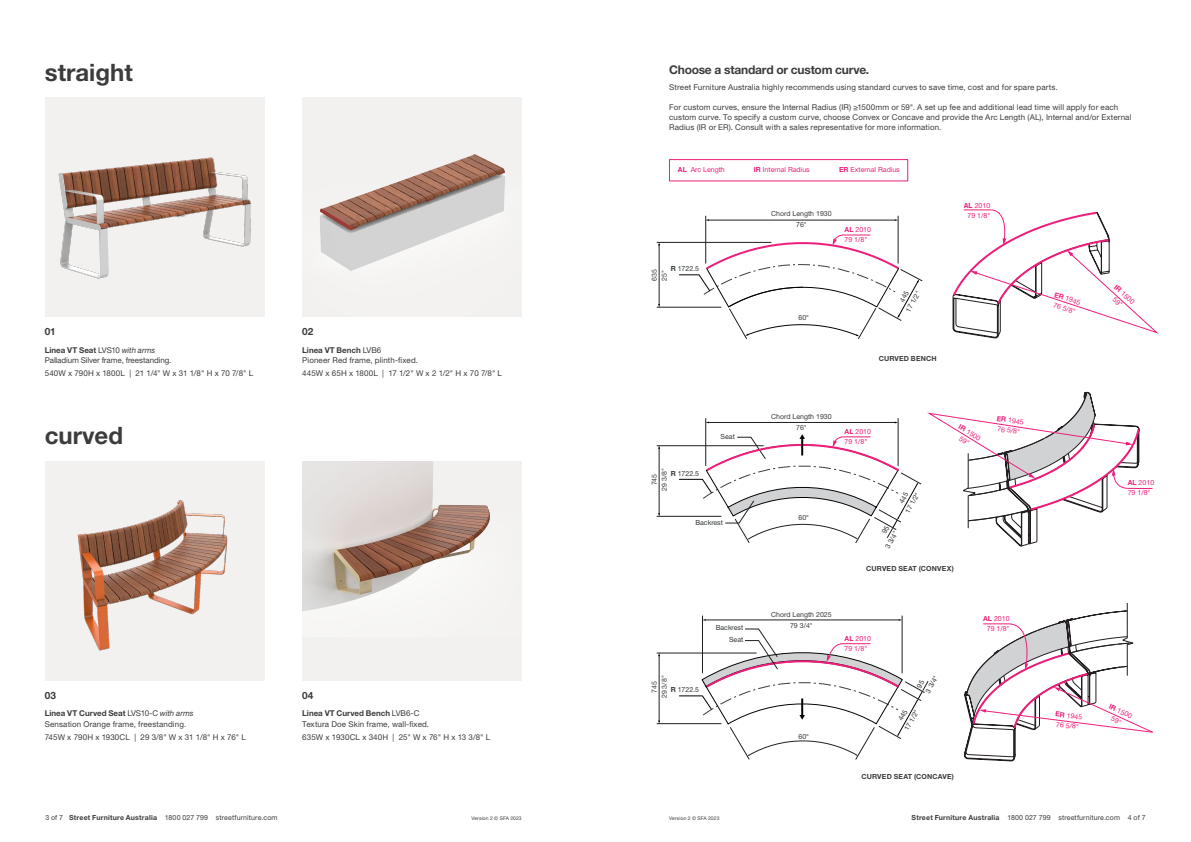
<style>
.page{position:relative;width:1191px;height:842px;background:#fff}
.page>*{position:absolute;margin:0;border:0;box-sizing:border-box;transform-origin:0 0}
.t1{font:700 24px "Helvetica Neue LT Pro";color:#3c3c3c}
.t2{font:700 12px "Helvetica Neue LT Pro";letter-spacing:-.02em;color:#3c3c3c}
.t3{font:700 10px "Helvetica Neue LT Pro";letter-spacing:-.005em;color:#3b3c3c}
.t4{font:8px/10px "Helvetica Neue LT Pro";letter-spacing:.015em;color:#3c3c3c}
.t5{font:8px "Helvetica Neue LT Pro";letter-spacing:.01em;color:#3b3c3c}
.t6{font:700 8px "Helvetica Neue LT Pro";color:#3b3c3c}
.t7{font:8px "Helvetica Neue LT Pro";letter-spacing:-.01em;color:#3b3c3c}
.t8{font:7px "Helvetica Neue LT Pro";color:#ee1e7b}
.t9{font:7px "Helvetica Neue LT Pro";letter-spacing:.02em;color:#3b3c3c}
.t10{font:7px "Helvetica Neue LT Pro";color:#323739}
.t11{font:7px "Helvetica Neue LT Pro";color:#3c3c3c}
.t12{font:700 7px "Helvetica Neue LT Pro";letter-spacing:.025em;color:#3c3c3c}
.t13{font:5px "Helvetica Neue LT Pro";letter-spacing:.02em;color:#3b3c3c}
.s1{font-weight:700}
.s2{font-weight:400}
.s3{font-weight:400;font-style:italic}
</style>
<div class="page">
<div style="left:45px;top:97px;width:219px;height:220px;background:#f2f1ef"></div>
<img style="left:58px;top:157px;width:193px;height:122px">
<div style="left:45px;top:461px;width:219px;height:220px;background:#f2f1ef"></div>
<img style="left:77px;top:500px;width:151px;height:151px">
<img style="left:302px;top:97px;width:220px;height:220px">
<div style="left:302px;top:461px;width:220px;height:220px;background:#f2f1ef"></div>
<img style="left:302px;top:461px;width:188px;height:150px">
<div style="left:669px;top:159px;width:239px;height:22px;border:1px solid #ee1e7b"></div>
<hr style="left:705px;top:216px;width:1px;height:48px;background:#231f20">
<hr style="left:898px;top:216px;width:1px;height:48px;background:#231f20">
<hr style="left:708px;top:220px;width:187px;height:1px;background:#231f20">
<hr style="left:702px;top:616px;width:1px;height:57px;background:#231f20">
<hr style="left:902px;top:616px;width:1px;height:57px;background:#231f20">
<hr style="left:705px;top:620px;width:194px;height:1px;background:#231f20">
<hr style="left:656px;top:242px;width:115px;height:1px;background:#231f20">
<hr style="left:656px;top:445px;width:107px;height:1px;background:#231f20">
<hr style="left:656px;top:653px;width:100px;height:1px;background:#231f20">
<hr style="left:656px;top:307px;width:65px;height:1px;background:#231f20">
<hr style="left:656px;top:516px;width:65px;height:1px;background:#231f20">
<hr style="left:656px;top:723px;width:65px;height:1px;background:#231f20">
<hr style="left:659px;top:244px;width:1px;height:61px;background:#231f20">
<hr style="left:659px;top:447px;width:1px;height:67px;background:#231f20">
<hr style="left:659px;top:655px;width:1px;height:67px;background:#231f20">
<svg style="left:964px;top:603px;width:189px;height:158px"></svg>
<svg style="left:952px;top:209px;width:207px;height:129px"></svg>
<svg style="left:679px;top:629px;width:249px;height:131px"></svg>
<svg style="left:679px;top:392px;width:474px;height:155px"></svg>
<svg style="left:679px;top:234px;width:243px;height:105px"></svg>
<p class="t1" style="left:45px;top:57px;width:89px">straight</p>
<p class="t2" style="left:669px;top:62px;width:202px">Choose a standard or custom curve.</p>
<p class="t4" style="left:669px;top:82px;width:390px">Street Furniture Australia highly recommends using standard curves to save time, cost and for spare parts.</p>
<p class="t4" style="left:669px;top:102px;width:464px">For custom curves, ensure the Internal Radius (IR) ≥1500mm or 59". A set up fee and additional lead time will apply for each custom curve. To specify a custom curve, choose Convex or Concave and provide the Arc Length (AL), Internal and/or External<br>Radius (IR or ER). Consult with a sales representative for more information.</p>
<p class="t8" style="left:678px;top:166px;width:48px"><span class="s1">AL</span> Arc Length</p>
<p class="t8" style="left:753px;top:166px;width:57px"><span class="s1">IR</span> Internal Radius</p>
<p class="t8" style="left:839px;top:166px;width:62px"><span class="s1">ER</span> External Radius</p>
<p class="t11" style="left:771px;top:210px;width:62px">Chord Length 1930</p>
<p class="t11" style="left:796px;top:221px;width:12px">76"</p>
<p class="t8" style="left:844px;top:225px;width:28px"><span class="s1">AL</span> 2010</p>
<p class="t8" style="left:844px;top:235px;width:24px">79 1/8"</p>
<p class="t8" style="left:964px;top:201px;width:28px"><span class="s1">AL</span> 2010</p>
<p class="t8" style="left:967px;top:211px;width:24px">79 1/8"</p>
<p class="t10" style="left:670px;top:264px;width:30px"><span class="s1">R</span> 1722.5</p>
<p class="t11" style="left:650px;top:281px;width:13px;rotate:-90deg">635</p>
<p class="t11" style="left:660px;top:280px;width:12px;rotate:-90deg">25"</p>
<p class="t10" style="left:798px;top:313px;width:12px">60°</p>
<p class="t10" style="left:904px;top:309px;width:24px;rotate:-61deg">17 1/2"</p>
<p class="t8" style="left:1056px;top:290px;width:29px;rotate:18deg"><span class="s1">ER</span> 1945</p>
<p class="t8" style="left:1055px;top:300px;width:24px;rotate:18deg">76 5/8"</p>
<p class="t8" style="left:1118px;top:283px;width:26px;rotate:42deg"><span class="s1">IR</span> 1500</p>
<p class="t3" style="left:45px;top:326px;width:12px">01</p>
<p class="t6" style="left:45px;top:345px;width:112px">Linea VT Seat <span class="s2">LVS10</span> <span class="s3">with arms</span></p>
<p class="t7" style="left:45px;top:355px;width:128px">Palladium Silver frame, freestanding.</p>
<p class="t5" style="left:45px;top:368px;width:210px">540W x 790H x 1800L | 21 1/4" W x 31 1/8" H x 70 7/8" L</p>
<p class="t3" style="left:302px;top:326px;width:13px">02</p>
<p class="t6" style="left:302px;top:345px;width:80px">Linea VT Bench <span class="s2">LVB6</span></p>
<p class="t5" style="left:302px;top:355px;width:117px">Pioneer Red frame, plinth-fixed.</p>
<p class="t4" style="left:302px;top:368px;width:201px">445W x 65H x 1800L | 17 1/2" W x 2 1/2" H x 70 7/8" L</p>
<p class="t12" style="left:878px;top:354px;width:60px">CURVED BENCH</p>
<p class="t1" style="left:45px;top:421px;width:80px">curved</p>
<p class="t10" style="left:720px;top:433px;width:16px">Seat</p>
<p class="t11" style="left:771px;top:412px;width:62px">Chord Length 1930</p>
<p class="t11" style="left:796px;top:423px;width:12px">76"</p>
<p class="t8" style="left:844px;top:427px;width:28px"><span class="s1">AL</span> 2010</p>
<p class="t8" style="left:844px;top:437px;width:24px">79 1/8"</p>
<p class="t8" style="left:961px;top:423px;width:26px;rotate:31deg"><span class="s1">IR</span> 1500</p>
<p class="t8" style="left:997px;top:414px;width:29px;rotate:9deg"><span class="s1">ER</span> 1945</p>
<p class="t8" style="left:998px;top:424px;width:24px;rotate:9deg">76 5/8"</p>
<p class="t11" style="left:650px;top:485px;width:13px;rotate:-90deg">745</p>
<p class="t11" style="left:660px;top:491px;width:24px;rotate:-90deg">29 3/8"</p>
<p class="t10" style="left:670px;top:469px;width:30px"><span class="s1">R</span> 1722.5</p>
<p class="t10" style="left:903px;top:511px;width:24px;rotate:-61deg">17 1/2"</p>
<p class="t8" style="left:1127px;top:479px;width:28px"><span class="s1">AL</span> 2010</p>
<p class="t8" style="left:1127px;top:489px;width:24px">79 1/8"</p>
<p class="t10" style="left:695px;top:518px;width:29px">Backrest</p>
<p class="t10" style="left:798px;top:514px;width:12px">60°</p>
<p class="t10" style="left:883px;top:546px;width:20px;rotate:-61deg">3 3/4"</p>
<p class="t12" style="left:866px;top:564px;width:89px">CURVED SEAT (CONVEX)</p>
<p class="t10" style="left:715px;top:624px;width:29px">Backrest</p>
<p class="t10" style="left:729px;top:636px;width:16px">Seat</p>
<p class="t11" style="left:771px;top:610px;width:62px">Chord Length 2025</p>
<p class="t11" style="left:790px;top:621px;width:24px">79 3/4"</p>
<p class="t8" style="left:844px;top:634px;width:28px"><span class="s1">AL</span> 2010</p>
<p class="t8" style="left:844px;top:644px;width:24px">79 1/8"</p>
<p class="t8" style="left:983px;top:614px;width:28px"><span class="s1">AL</span> 2010</p>
<p class="t8" style="left:986px;top:624px;width:24px">79 1/8"</p>
<p class="t3" style="left:45px;top:690px;width:13px">03</p>
<p class="t6" style="left:45px;top:709px;width:150px">Linea VT Curved Seat <span class="s2">LVS10-C</span> <span class="s3">with arms</span></p>
<p class="t5" style="left:45px;top:719px;width:143px">Sensation Orange frame, freestanding.</p>
<p class="t4" style="left:45px;top:732px;width:203px">745W x 790H x 1930CL | 29 3/8" W x 31 1/8" H x 76" L</p>
<p class="t3" style="left:302px;top:690px;width:13px">04</p>
<p class="t6" style="left:302px;top:709px;width:119px">Linea VT Curved Bench <span class="s2">LVB6-C</span></p>
<p class="t5" style="left:302px;top:719px;width:128px">Textura Doe Skin frame, wall-fixed.</p>
<p class="t5" style="left:302px;top:732px;width:189px">635W x 1930CL x 340H | 25" W x 76" H x 13 3/8" L</p>
<p class="t11" style="left:650px;top:693px;width:13px;rotate:-90deg">745</p>
<p class="t11" style="left:660px;top:698px;width:24px;rotate:-90deg">29 3/8"</p>
<p class="t10" style="left:670px;top:685px;width:30px"><span class="s1">R</span> 1722.5</p>
<p class="t10" style="left:798px;top:732px;width:12px">60°</p>
<p class="t10" style="left:923px;top:690px;width:20px;rotate:-61deg">3 3/4"</p>
<p class="t10" style="left:902px;top:728px;width:24px;rotate:-61deg">17 1/2"</p>
<p class="t8" style="left:1055px;top:710px;width:29px;rotate:7deg"><span class="s1">ER</span> 1945</p>
<p class="t8" style="left:1056px;top:720px;width:24px;rotate:7deg">76 5/8"</p>
<p class="t8" style="left:1111px;top:702px;width:26px;rotate:25deg"><span class="s1">IR</span> 1500</p>
<p class="t12" style="left:861px;top:772px;width:94px">CURVED SEAT (CONCAVE)</p>
<p class="t9" style="left:45px;top:813px;width:234px">3 of 7 <span class="s1">Street Furniture Australia</span> 1800 027 799 streetfurniture.com</p>
<p class="t13" style="left:471px;top:815px;width:52px">Version 2 © SFA 2023</p>
<p class="t13" style="left:669px;top:815px;width:52px">Version 2 © SFA 2023</p>
<p class="t9" style="left:911px;top:813px;width:235px"><span class="s1">Street Furniture Australia</span> 1800 027 799 streetfurniture.com 4 of 7</p>
</div>
